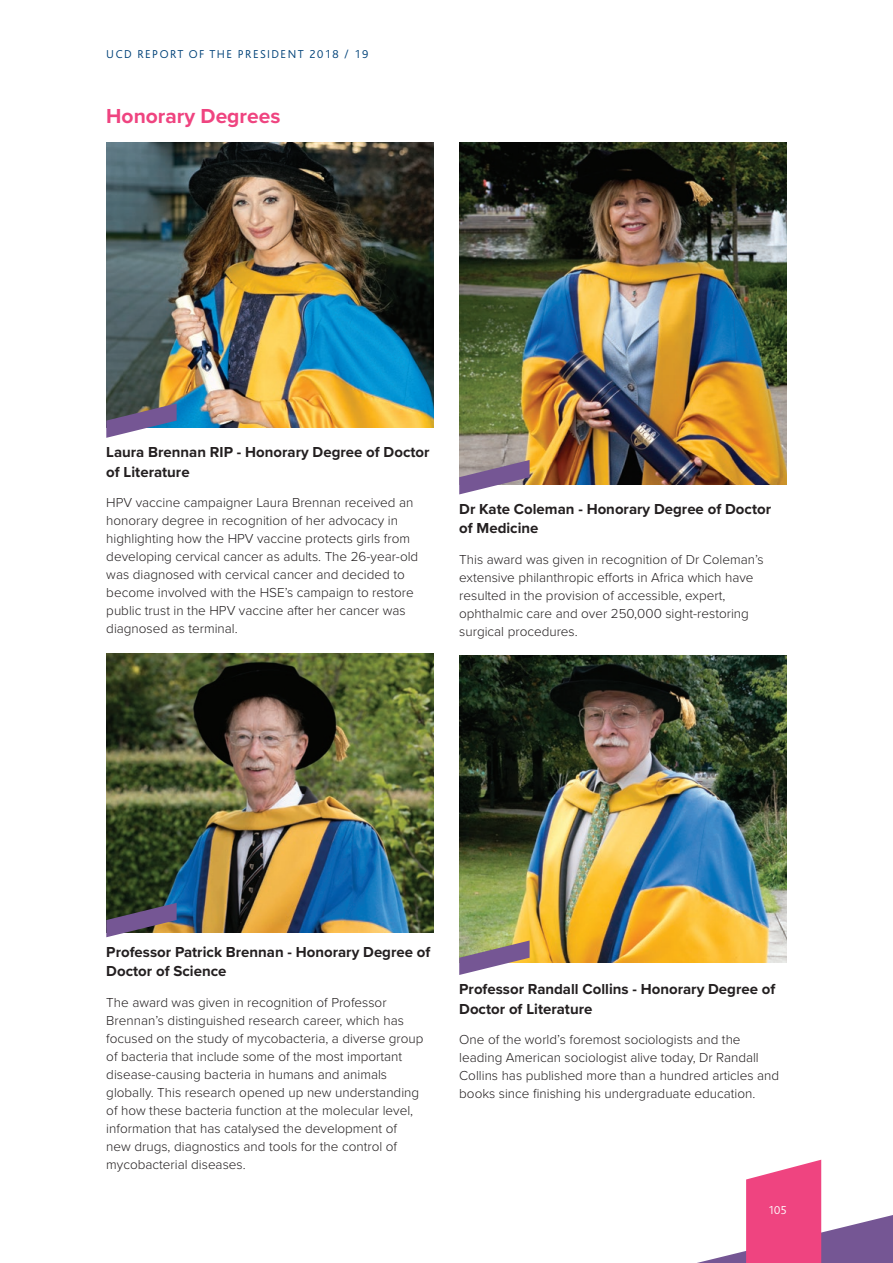
<style>
.page{position:relative;width:893px;height:1263px;background:#fff}
.page>*{position:absolute;margin:0;border:0;box-sizing:border-box;transform-origin:0 0}
.Body_heading{font:700 21px "Proxima Nova";color:#ef4480}
.Body_Subheading{font:700 15px/19.5px "Proxima Nova";color:#231f20}
.Body_text{font:300 13.5px/18px "Proxima Nova";color:#231f20}
.t1{font:300 12px "Bliss";letter-spacing:.12em;color:#004279}
.t2{font:300 12px "Bliss";color:#fff}
</style>
<div class="page">
<svg style="left:697px;top:1160px;width:196px;height:103px"></svg>
<img style="left:106px;top:143px;width:328px;height:285px">
<svg style="left:106px;top:403px;width:71px;height:35px"></svg>
<img style="left:106px;top:653px;width:328px;height:279px">
<svg style="left:106px;top:903px;width:71px;height:34px;background:#726372"></svg>
<img style="left:459px;top:143px;width:328px;height:342px">
<svg style="left:459px;top:460px;width:71px;height:34px"></svg>
<img style="left:459px;top:656px;width:328px;height:306px">
<svg style="left:459px;top:940px;width:71px;height:35px"></svg>
<p class="t1" style="left:106px;top:47px;width:263px">UCD REPORT OF THE PRESIDENT 2018 / 19</p>
<p class="Body_heading" style="left:106px;top:100px;width:176px">Honorary Degrees</p>
<p class="Body_Subheading" style="left:106px;top:442px;width:325px">Laura Brennan RIP - Honorary Degree of Doctor of Literature</p>
<p class="Body_text" style="left:106px;top:493px;width:314px">HPV vaccine campaigner Laura Brennan received an honorary degree in recognition of her advocacy in highlighting how the HPV vaccine protects girls from developing cervical cancer as adults. The 26-year-old was diagnosed with cervical cancer and decided to become involved with the HSE’s campaign to restore public trust in the HPV vaccine after her cancer was diagnosed as terminal.</p>
<p class="Body_Subheading" style="left:459px;top:499px;width:313px">Dr Kate Coleman - Honorary Degree of Doctor of Medicine</p>
<p class="Body_text" style="left:459px;top:550px;width:306px">This award was given in recognition of Dr Coleman’s extensive philanthropic efforts in Africa which have resulted in the provision of accessible, expert, ophthalmic care and over 250,000 sight-restoring surgical procedures.</p>
<p class="Body_Subheading" style="left:106px;top:941px;width:326px">Professor Patrick Brennan - Honorary Degree of<br>Doctor of Science</p>
<p class="Body_text" style="left:106px;top:992px;width:319px">The award was given in recognition of Professor Brennan’s distinguished research career, which has focused on the study of mycobacteria, a diverse group of bacteria that include some of the most important disease-causing bacteria in humans and animals globally. This research opened up new understanding of how these bacteria function at the molecular level, information that has catalysed the development of new drugs, diagnostics and tools for the control of mycobacterial diseases.</p>
<p class="Body_Subheading" style="left:459px;top:979px;width:318px">Professor Randall Collins - Honorary Degree of<br>Doctor of Literature</p>
<p class="Body_text" style="left:459px;top:1030px;width:321px">One of the world’s foremost sociologists and the leading American sociologist alive today, Dr Randall Collins has published more than a hundred articles and books since finishing his undergraduate education.</p>
<p class="t2" style="left:768px;top:1204px;width:20px">105</p>
</div>
